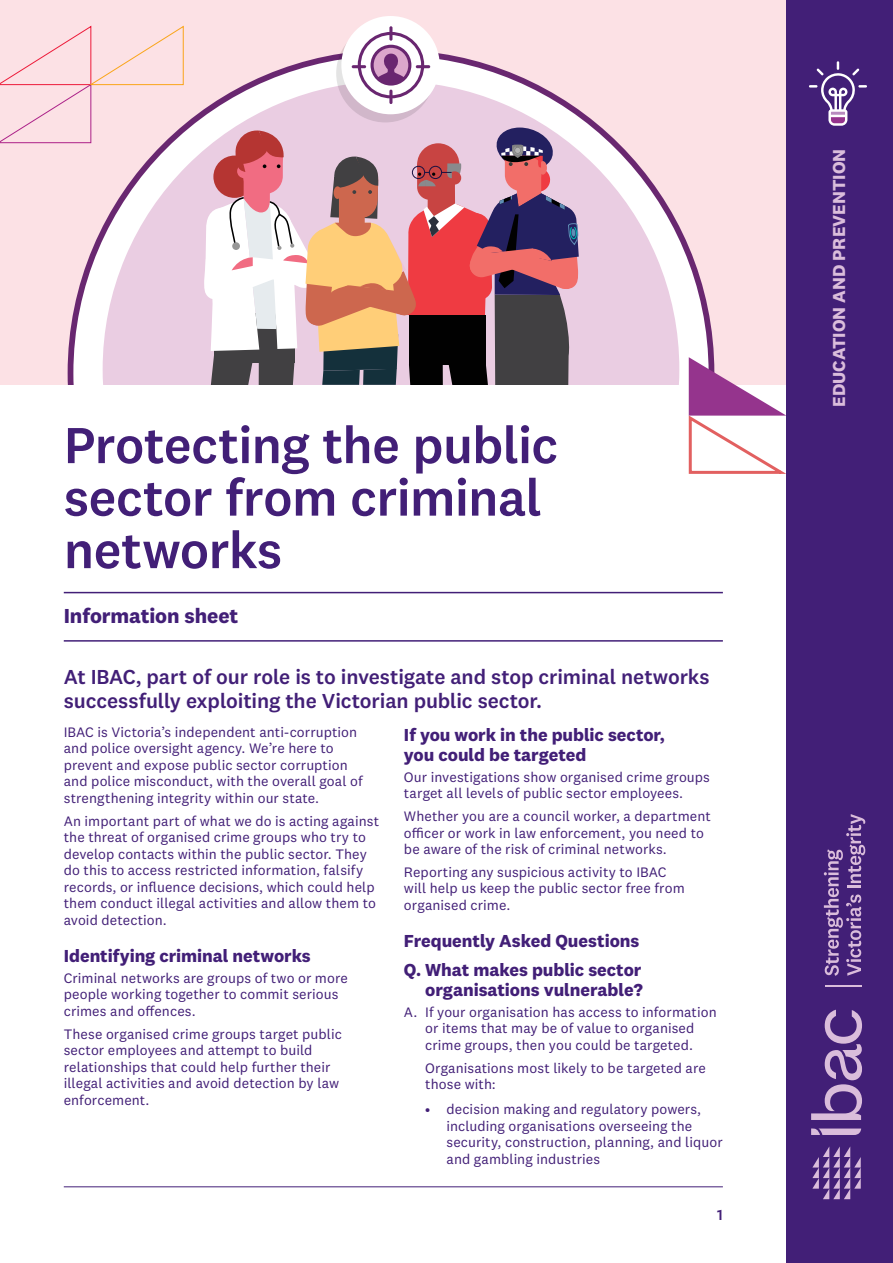
<style>
.page{position:relative;width:893px;height:1263px;background:#fff}
.page>*{position:absolute;margin:0;border:0;box-sizing:border-box;transform-origin:0 0}
.t1{font:500 52.5px/52.5px "National 2";letter-spacing:-.015em;color:#421f77}
.t2{font:500 21px/24px "National 2";letter-spacing:-.005em;color:#421f77}
.t3{font:700 21px "National 2";color:#421f77}
.t4{font:700 18px/20.2px "National 2";color:#421f77}
.t5{font:700 18px "National 2";color:#dabddb}
.t6{font:500 15px "National 2";color:#421f77}
.t7{font:14.25px/16.5px "National 2";letter-spacing:.005em;color:#421f77}
</style>
<div class="page">
<div style="left:0;top:0;width:787px;height:385px;background:#fce1e5"></div>
<svg style="left:0;top:26px;width:184px;height:117px"></svg>
<svg style="left:65px;top:47px;width:649px;height:338px"></svg>
<svg style="left:103px;top:81px;width:576px;height:304px;fill:#eacde2"></svg>
<svg style="left:202px;top:128px;width:377px;height:257px;background:#b68a8d"></svg>
<svg style="left:336px;top:24px;width:98px;height:98px"></svg>
<div style="left:341px;top:16px;width:99px;height:98px;background:#fff;border-radius:50%"></div>
<hr style="left:389px;top:26px;width:3px;height:15px;background:#692670;border-radius:2px">
<hr style="left:389px;top:90px;width:3px;height:14px;background:#692670;border-radius:2px">
<hr style="left:352px;top:65px;width:14px;height:3px;background:#692670;border-radius:2px">
<hr style="left:416px;top:65px;width:14px;height:3px;background:#692670;border-radius:2px">
<svg style="left:358px;top:32px;width:66px;height:66px"></svg>
<hr style="left:64px;top:1186px;width:659px;height:1px;background:#421f77">
<svg style="left:687px;top:357px;width:99px;height:117px"></svg>
<hr style="left:64px;top:592px;width:659px;height:1px;background:#421f77">
<hr style="left:64px;top:640px;width:659px;height:2px;background:#421f77">
<div style="left:787px;top:0;width:106px;height:1263px;background:#421f77"></div>
<svg style="left:811px;top:1010px;width:51px;height:110px"></svg>
<svg style="left:811px;top:1128px;width:50px;height:7px"></svg>
<svg style="left:812px;top:1146px;width:49px;height:53px"></svg>
<svg style="left:824px;top:814px;width:41px;height:162px"></svg>
<hr style="left:825px;top:985px;width:36px;height:2px;background:#dabddb">
<svg style="left:809px;top:61px;width:58px;height:65px"></svg>
<h1 class="t1" style="left:64px;top:418px;width:496px">Protecting the public sector from criminal networks</h1>
<h2 class="t3" style="left:64px;top:603px;width:176px">Information sheet</h2>
<h2 class="t2" style="left:64px;top:664px;width:647px">At IBAC, part of our role is to investigate and stop criminal networks successfully exploiting the Victorian public sector.</h2>
<p class="t7" style="left:64px;top:724px;width:300px">IBAC is Victoria’s independent anti-corruption and police oversight agency. We’re here to prevent and expose public sector corruption and police misconduct, with the overall goal of strengthening integrity within our state.</p>
<p class="t7" style="left:64px;top:812px;width:317px">An important part of what we do is acting against the threat of organised crime groups who try to develop contacts within the public sector. They do this to access restricted information, falsify records, or influence decisions, which could help them conduct illegal activities and allow them to avoid detection.</p>
<p class="t4" style="left:64px;top:945px;width:248px">Identifying criminal networks</p>
<p class="t7" style="left:64px;top:969px;width:286px">Criminal networks are groups of two or more people working together to commit serious crimes and offences.</p>
<p class="t7" style="left:64px;top:1025px;width:280px">These organised crime groups target public sector employees and attempt to build relationships that could help further their illegal activities and avoid detection by law enforcement.</p>
<p class="t4" style="left:404px;top:724px;width:262px">If you work in the public sector, you could be targeted</p>
<p class="t7" style="left:404px;top:768px;width:307px">Our investigations show organised crime groups target all levels of public sector employees.</p>
<p class="t7" style="left:404px;top:808px;width:308px">Whether you are a council worker, a department officer or work in law enforcement, you need to be aware of the risk of criminal networks.</p>
<p class="t7" style="left:404px;top:864px;width:282px">Reporting any suspicious activity to IBAC will help us keep the public sector free from organised crime.</p>
<p class="t4" style="left:404px;top:926px;width:239px;line-height:28.8px">Frequently Asked Questions<br>Q. What makes public sector</p>
<p class="t4" style="left:425px;top:980px;width:219px">organisations vulnerable?</p>
<p class="t7" style="left:404px;top:1004px;width:314px;text-align:center">A. If your organisation has access to information or items that may be of value to organised<br>crime groups, then you could be targeted.</p>
<p class="t7" style="left:425px;top:1059px;width:282px">Organisations most likely to be targeted are those with:</p>
<p class="t7" style="left:446px;top:1101px;width:278px;text-indent:-21px">• decision making and regulatory powers, including organisations overseeing the security, construction, planning, and liquor and gambling industries</p>
<p class="t6" style="left:717px;top:1205px;width:7px">1</p>
<p class="t5" style="left:828px;top:407px;width:259px;rotate:-90deg">EDUCATION AND PREVENTION</p>
</div>
